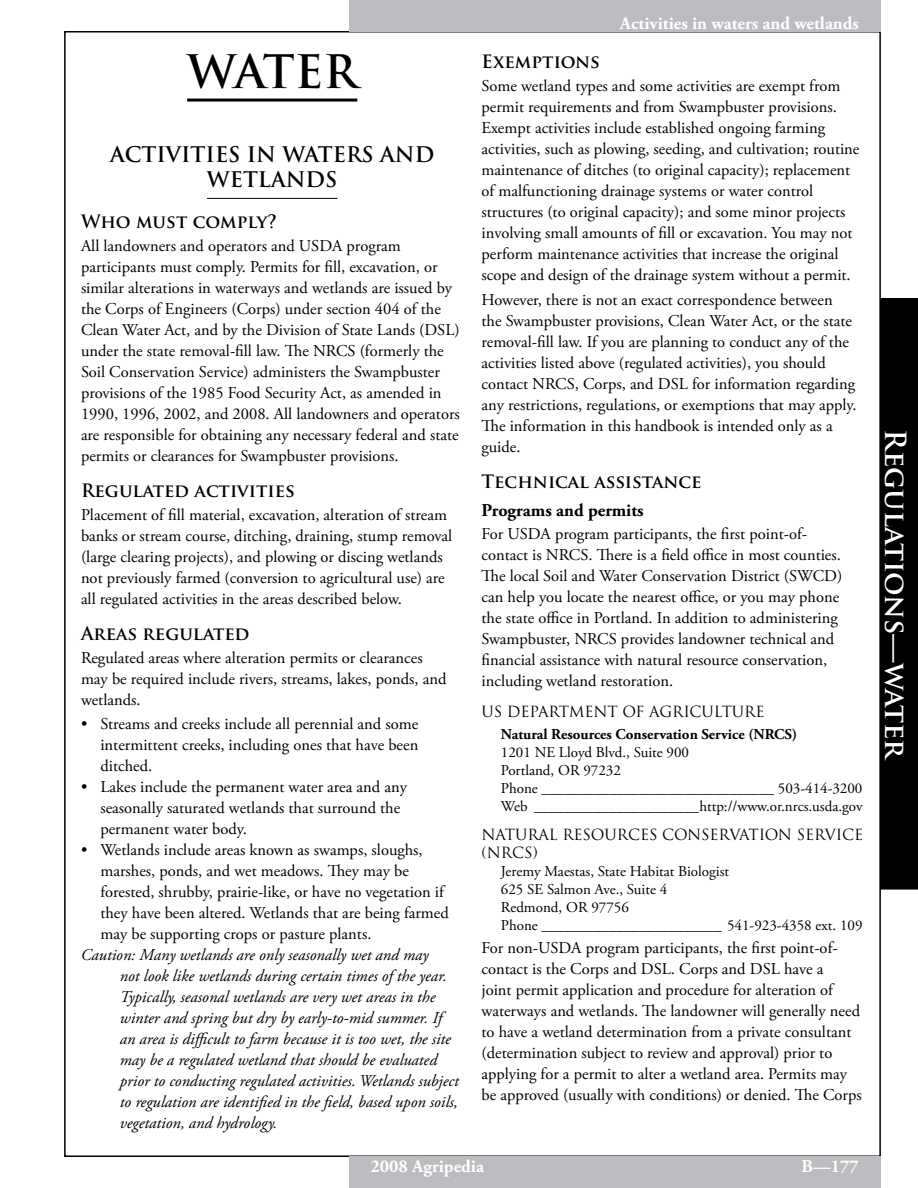
<style>
.page{position:relative;width:918px;height:1188px;background:#fff}
.page>*{position:absolute;margin:0;border:0;box-sizing:border-box;transform-origin:0 0}
.t1{font:700 45px "Trajan Pro";color:#000}
.t2{font:700 28.5px "Trajan Pro";color:#fff}
.t3{font:700 21px/25.2px "Trajan Pro";color:#000;text-align:center}
.t4{font:700 18px "Trajan Pro";letter-spacing:-.005em;color:#000}
.t5{font:700 18px "Adobe Garamond Pro";color:#fff}
.t6{font:700 18px "Adobe Garamond Pro";color:#000}
.t7{font:16.5px/21px "Adobe Garamond Pro";color:#000}
.t8{font:italic 16.5px/21px "Adobe Garamond Pro";color:#000}
.t9{font:15px/18px "Adobe Garamond Pro";color:#000}
.t10{font:15px "Trajan Pro";letter-spacing:-.01em;color:#000}
.t11{font:700 15px "Adobe Garamond Pro";color:#000}
.t12{font:15px "Trajan Pro";letter-spacing:-.035em;color:#000}
</style>
<div class="page">
<div style="left:880px;top:299px;width:38px;height:590px;background:#000"></div>
<div style="left:349px;top:0;width:532px;height:32px;background:#bcbdc0"></div>
<div style="left:349px;top:1157px;width:531px;height:31px;background:#bcbdc0"></div>
<hr style="left:187px;top:99px;width:170px;height:3px;background:#000">
<hr style="left:207px;top:198px;width:131px;height:1px;background:#000">
<h1 class="t1" style="left:187px;top:43px;width:172px">Water</h1>
<p class="t3" style="left:110px;top:142px;width:326px">Activities in waters and wetlands</p>
<p class="t4" style="left:81px;top:210px;width:198px">Who must comply?</p>
<p class="t7" style="left:81px;top:236px;width:380px">All landowners and operators and USDA program participants must comply. Permits for fill, excavation, or similar alterations in waterways and wetlands are issued by the Corps of Engineers (Corps) under section 404 of the Clean Water Act, and by the Division of State Lands (DSL) under the state removal-fill law. The NRCS (formerly the Soil Conservation Service) administers the Swampbuster provisions of the 1985 Food Security Act, as amended in 1990, 1996, 2002, and 2008. All landowners and operators are responsible for obtaining any necessary federal and state permits or clearances for Swampbuster provisions.</p>
<p class="t4" style="left:81px;top:479px;width:215px">Regulated activities</p>
<p class="t7" style="left:81px;top:505px;width:373px">Placement of fill material, excavation, alteration of stream banks or stream course, ditching, draining, stump removal (large clearing projects), and plowing or discing wetlands not previously farmed (conversion to agricultural use) are all regulated activities in the areas described below.</p>
<p class="t4" style="left:81px;top:623px;width:170px">Areas regulated</p>
<p class="t7" style="left:81px;top:648px;width:367px">Regulated areas where alteration permits or clearances may be required include rivers, streams, lakes, ponds, and wetlands.</p>
<p class="t7" style="left:100px;top:713px;width:319px;text-align:justify;text-indent:-19px">• Streams and creeks include all perennial and some intermittent creeks, including ones that have been ditched.</p>
<p class="t7" style="left:100px;top:776px;width:308px;text-indent:-19px">• Lakes include the permanent water area and any seasonally saturated wetlands that surround the permanent water body.</p>
<p class="t7" style="left:100px;top:840px;width:350px;text-indent:-19px">• Wetlands include areas known as swamps, sloughs, marshes, ponds, and wet meadows. They may be forested, shrubby, prairie-like, or have no vegetation if they have been altered. Wetlands that are being farmed may be supporting crops or pasture plants.</p>
<p class="t8" style="left:120px;top:944px;width:341px;text-indent:-39px">Caution: Many wetlands are only seasonally wet and may<br>not look like wetlands during certain times of the year.<br>Typically, seasonal wetlands are very wet areas in the winter and spring but dry by early-to-mid summer. If an area is difficult to farm because it is too wet, the site may be a regulated wetland that should be evaluated prior to conducting regulated activities. Wetlands subject to regulation are identified in the field, based upon soils, vegetation, and hydrology.</p>
<p class="t5" style="left:620px;top:13px;width:241px">Activities in waters and wetlands</p>
<p class="t4" style="left:482px;top:50px;width:120px">Exemptions</p>
<p class="t7" style="left:482px;top:76px;width:380px">Some wetland types and some activities are exempt from permit requirements and from Swampbuster provisions.<br>Exempt activities include established ongoing farming activities, such as plowing, seeding, and cultivation; routine maintenance of ditches (to original capacity); replacement of malfunctioning drainage systems or water control structures (to original capacity); and some minor projects involving small amounts of fill or excavation. You may not perform maintenance activities that increase the original scope and design of the drainage system without a permit.</p>
<p class="t7" style="left:482px;top:290px;width:377px">However, there is not an exact correspondence between the Swampbuster provisions, Clean Water Act, or the state removal-fill law. If you are planning to conduct any of the activities listed above (regulated activities), you should contact NRCS, Corps, and DSL for information regarding any restrictions, regulations, or exemptions that may apply.<br>The information in this handbook is intended only as a guide.</p>
<p class="t4" style="left:482px;top:470px;width:222px">Technical assistance</p>
<p class="t6" style="left:482px;top:499px;width:164px">Programs and permits</p>
<p class="t7" style="left:482px;top:524px;width:362px">For USDA program participants, the first point-of&shy;contact is NRCS. There is a field office in most counties.<br>The local Soil and Water Conservation District (SWCD) can help you locate the nearest office, or you may phone the state office in Portland. In addition to administering Swampbuster, NRCS provides landowner technical and financial assistance with natural resource conservation, including wetland restoration.</p>
<p class="t10" style="left:482px;top:702px;width:282px">US DE PARTME NT OF AGRICU LTURE</p>
<p class="t11" style="left:501px;top:726px;width:298px">Natural Resources Conservation Service (NRCS)</p>
<p class="t9" style="left:501px;top:744px;width:363px">1201 NE Lloyd Blvd., Suite 900<br>Portland, OR 97232<br>Phone _______________________________ 503-414-3200<br>Web ______________________http://www.or.nrcs.usda.gov</p>
<p class="t10" style="left:482px;top:825px;width:91px">NATURAL RES</p>
<p class="t10" style="left:591px;top:825px;width:48px">OURCES</p>
<p class="t12" style="left:662px;top:825px;width:191px">CONSE RVATION SE RVICE</p>
<p class="t10" style="left:482px;top:843px;width:58px">(NRCS)</p>
<p class="t9" style="left:501px;top:863px;width:363px">Jeremy Maestas, State Habitat Biologist<br>625 SE Salmon Ave., Suite 4<br>Redmond, OR 97756<br>Phone ________________________ 541-923-4358 ext. 109</p>
<p class="t7" style="left:482px;top:938px;width:382px">For non-USDA program participants, the first point-of&shy;contact is the Corps and DSL. Corps and DSL have a<br>joint permit application and procedure for alteration of waterways and wetlands. The landowner will generally need to have a wetland determination from a private consultant (determination subject to review and approval) prior to applying for a permit to alter a wetland area. Permits may be approved (usually with conditions) or denied. The Corps</p>
<p class="t5" style="left:370px;top:1156px;width:115px">2008 Agripedia</p>
<p class="t5" style="left:801px;top:1156px;width:59px">B—177</p>
<h2 class="t2" style="left:913px;top:429px;width:333px;rotate:90deg">Regulations—water</h2>
</div>
